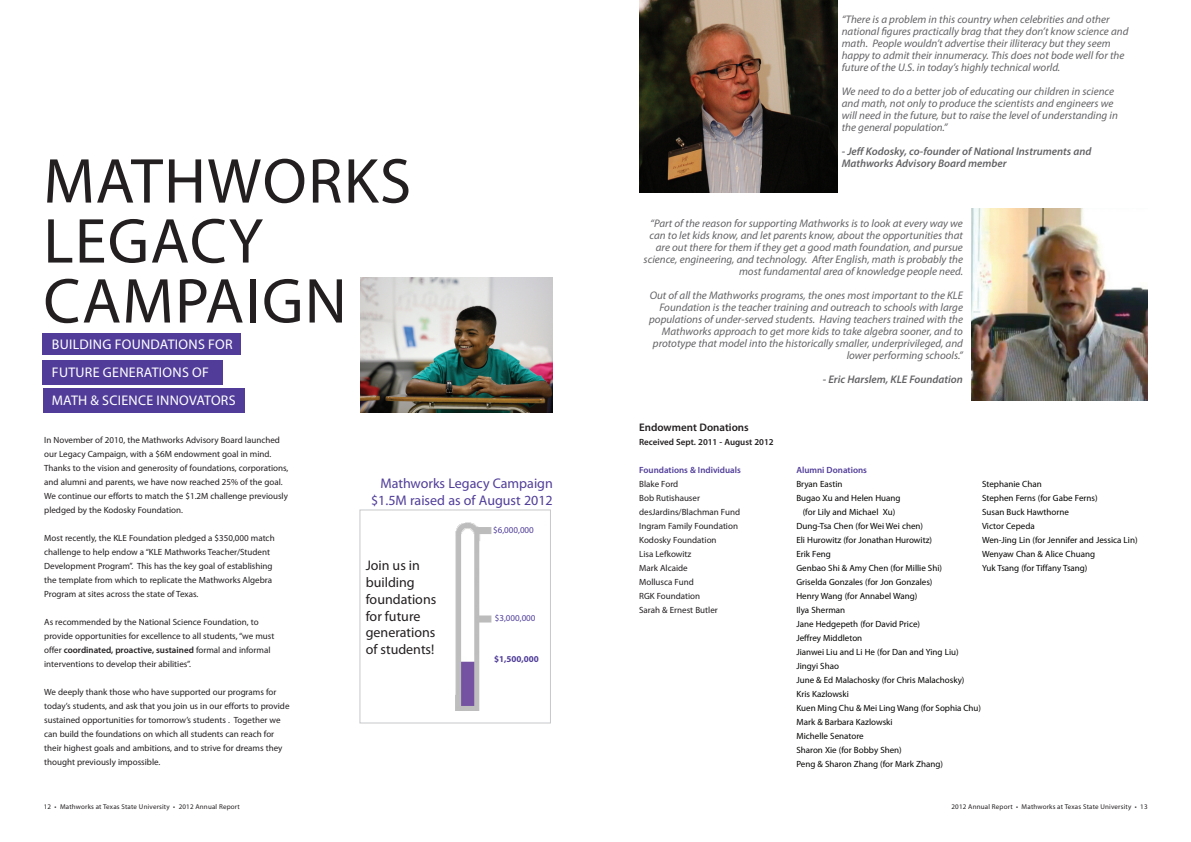
<style>
.page{position:relative;width:1191px;height:842px;background:#fff}
.page>*{position:absolute;margin:0;border:0;box-sizing:border-box;transform-origin:0 0}
.t1{font:64px/60px "Myriad Pro";color:#231f20}
.t2{font:14px "Myriad Pro";letter-spacing:.02em;color:#fff}
.t3{font:14px/16.8px "Myriad Pro";color:#231f20}
.t4{font:14px/16.9px "Myriad Pro";color:#513e99;text-align:right}
.t5{font:italic 11px/12px "Myriad Pro";color:#636366}
.t6{font:italic 600 11px/12px "Myriad Pro";color:#636366}
.t7{font:600 11px "Myriad Pro";color:#231f20}
.t8{font:9px/14px "Myriad Pro";color:#231f20}
.t9{font:9px/14px "Myriad Pro";color:#040503}
.t10{font:600 9px "Myriad Pro";color:#231f20}
.t11{font:600 9px "Myriad Pro";color:#513e99}
.t12{font:9px "Myriad Pro";color:#513e99}
.t13{font:600 9px "Myriad Pro";color:#513d99}
.t14{font:700 9px "Myriad Pro";color:#513e99}
.t15{font:7px "Myriad Pro";letter-spacing:.025em;color:#231f20}
.s1{font-weight:600}
</style>
<div class="page">
<img style="left:639px;top:0;width:198px;height:192px">
<img style="left:971px;top:208px;width:176px;height:192px">
<div style="left:43px;top:333px;width:198px;height:22px;background:#513d99"></div>
<div style="left:43px;top:360px;width:180px;height:24px;background:#513d99"></div>
<img style="left:455px;top:522px;width:37px;height:189px">
<div style="left:360px;top:510px;width:191px;height:213px;border:1px solid #c7c8ca"></div>
<div style="left:43px;top:388px;width:201px;height:24px;background:#513d99"></div>
<img style="left:361px;top:277px;width:191px;height:135px">
<h1 class="t1" style="left:43px;top:150px;width:93px">Mathworks<br>Legac</h1>
<h1 class="t1" style="left:228px;top:210px;width:36px">y</h1>
<h1 class="t1" style="left:43px;top:270px;width:76px">Campaig</h1>
<h1 class="t1" style="left:305px;top:270px;width:44px">n</h1>
<h2 class="t2" style="left:52px;top:336px;width:8px">buildi</h2>
<h2 class="t2" style="left:93px;top:336px;width:31px">ng fou</h2>
<h2 class="t2" style="left:141px;top:336px;width:18px">ndatio</h2>
<h2 class="t2" style="left:188px;top:336px;width:29px">ns for</h2>
<h2 class="t2" style="left:52px;top:364px;width:9px">future</h2>
<h2 class="t2" style="left:103px;top:364px;width:34px">generatio</h2>
<h2 class="t2" style="left:172px;top:364px;width:29px">ns of</h2>
<h2 class="t2" style="left:52px;top:392px;width:10px">math</h2>
<h2 class="t2" style="left:91px;top:392px;width:19px">&amp; scie</h2>
<h2 class="t2" style="left:128px;top:392px;width:77px">nce innovators</h2>
<p class="t8" style="left:44px;top:433px;width:246px">In November of 2010, the Mathworks Advisory Board launched our Legacy Campaign, with a $6M endowment goal in mind.<br>Thanks to the vision and generosity of foundations, corporations, and alumni and parents, we have now reached 25% of the goal.<br>We continue our efforts to match the $1.2M challenge previously pledged by the Kodosky Foundation.</p>
<p class="t8" style="left:44px;top:531px;width:232px">Most recently, the KLE Foundation pledged a $350,000 match challenge to help endow a “KLE Mathworks Teacher/Student Development Program”. This has the key goal of establishing the template from which to replicate the Mathworks Algebra Program at sites across the state of Texas.</p>
<p class="t8" style="left:44px;top:615px;width:232px">As recommended by the National Science Foundation, to provide opportunities for excellence to all students, “we must offer <span class="s1">coordinated, proactive, sustained</span> formal and informal interventions to develop their abilities”.</p>
<p class="t8" style="left:44px;top:685px;width:247px">We deeply thank those who have supported our programs for today’s students, and ask that you join us in our efforts to provide sustained opportunities for tomorrow’s students . Together we can build the foundations on which all students can reach for their highest goals and ambitions, and to strive for dreams they thought previously impossible.</p>
<h2 class="t4" style="left:371px;top:475px;width:183px">Mathworks Legacy Campaign $1.5M raised as of August 2012</h2>
<h2 class="t3" style="left:366px;top:557px;width:72px">Join us in building foundations for future generations of students!</h2>
<p class="t12" style="left:493px;top:524px;width:42px">$6,000,000</p>
<p class="t12" style="left:495px;top:613px;width:42px">$3,000,000</p>
<p class="t14" style="left:494px;top:653px;width:46px">$1,500,000</p>
<p class="t5" style="left:841px;top:13px;width:288px">“There is a problem in this country when celebrities and other national figures practically brag that they don’t know science and math. People wouldn’t advertise their illiteracy but they seem happy to admit their innumeracy. This does not bode well for the future of the U.S. in today’s highly technical world.</p>
<p class="t5" style="left:841px;top:85px;width:278px">We need to do a better job of educating our children in science and math, not only to produce the scientists and engineers we will need in the future, but to raise the level of understanding in the general population.”</p>
<p class="t6" style="left:841px;top:145px;width:251px">- Jeff Kodosky, co-founder of National Instruments and<br>Mathworks Advisory Board member</p>
<p class="t5" style="left:643px;top:217px;width:321px;text-align:right">“Part of the reason for supporting Mathworks is to look at every way we can to let kids know, and let parents know, about the opportunities that are out there for them if they get a good math foundation, and pursue science, engineering, and technology. After English, math is probably the most fundamental area of knowledge people need.</p>
<p class="t5" style="left:649px;top:289px;width:315px;text-align:right">Out of all the Mathworks programs, the ones most important to the KLE Foundation is the teacher training and outreach to schools with large populations of under-served students. Having teachers trained with the Mathworks approach to get more kids to take algebra sooner, and to prototype that model into the historically smaller, underprivileged, and lower performing schools.”</p>
<p class="t6" style="left:822px;top:373px;width:142px">- Eric Harslem, KLE Foundation</p>
<p class="t7" style="left:639px;top:420px;width:111px">Endowment Donations</p>
<p class="t10" style="left:639px;top:436px;width:136px">Received Sept. 2011 - August 2012</p>
<p class="t11" style="left:639px;top:464px;width:103px">Foundations &amp; Individuals</p>
<p class="t8" style="left:639px;top:477px;width:102px">Blake Ford<br>Bob Rutishauser desJardins/Blachman Fund<br>Ingram Family Foundation<br>Kodosky Foundation<br>Lisa Lefkowitz<br>Mark Alcaide<br>Mollusca Fund<br>RGK Foundation<br>Sarah &amp; Ernest Butler</p>
<p class="t13" style="left:796px;top:464px;width:72px">Alumni Donations</p>
<p class="t9" style="left:796px;top:477px;width:48px">Bryan Eastin</p>
<p class="t9" style="left:796px;top:491px;width:106px">Bugao Xu and Helen Huang</p>
<p class="t9" style="left:802px;top:505px;width:94px">(for Lily and Michael Xu)</p>
<p class="t9" style="left:796px;top:519px;width:128px">Dung-Tsa Chen (for Wei Wei chen)</p>
<p class="t9" style="left:796px;top:533px;width:137px">Eli Hurowitz (for Jonathan Hurowitz)</p>
<p class="t9" style="left:796px;top:547px;width:36px">Erik Feng</p>
<p class="t9" style="left:796px;top:561px;width:147px">Genbao Shi &amp; Amy Chen (for Millie Shi)</p>
<p class="t9" style="left:796px;top:575px;width:138px">Griselda Gonzales (for Jon Gonzales)</p>
<p class="t9" style="left:796px;top:589px;width:122px">Henry Wang (for Annabel Wang)</p>
<p class="t9" style="left:796px;top:603px;width:50px">Ilya Sherman</p>
<p class="t9" style="left:796px;top:617px;width:125px">Jane Hedgepeth (for David Price)</p>
<p class="t9" style="left:796px;top:631px;width:67px">Jeffrey Middleton</p>
<p class="t9" style="left:796px;top:645px;width:164px">Jianwei Liu and Li He (for Dan and Ying Liu)</p>
<p class="t9" style="left:796px;top:659px;width:44px">Jingyi Shao</p>
<p class="t9" style="left:796px;top:673px;width:170px">June &amp; Ed Malachosky (for Chris Malachosky)</p>
<p class="t9" style="left:796px;top:687px;width:54px">Kris Kazlowski</p>
<p class="t9" style="left:796px;top:701px;width:186px">Kuen Ming Chu &amp; Mei Ling Wang (for Sophia Chu)</p>
<p class="t9" style="left:796px;top:715px;width:98px">Mark &amp; Barbara Kazlowski</p>
<p class="t9" style="left:796px;top:729px;width:69px">Michelle Senatore</p>
<p class="t9" style="left:796px;top:743px;width:107px">Sharon Xie (for Bobby Shen)</p>
<p class="t9" style="left:796px;top:757px;width:148px">Peng &amp; Sharon Zhang (for Mark Zhang)</p>
<p class="t9" style="left:982px;top:477px;width:157px">Stephanie Chan<br>Stephen Ferns (for Gabe Ferns)<br>Susan Buck Hawthorne<br>Victor Cepeda<br>Wen-Jing Lin (for Jennifer and Jessica Lin)<br>Wenyaw Chan &amp; Alice Chuang<br>Yuk Tsang (for Tiffany Tsang)</p>
<p class="t15" style="left:44px;top:803px;width:198px">12 • Mathworks at Texas State University • 2012 Annual Report</p>
<p class="t15" style="left:951px;top:803px;width:198px">2012 Annual Report • Mathworks at Texas State University • 13</p>
</div>
